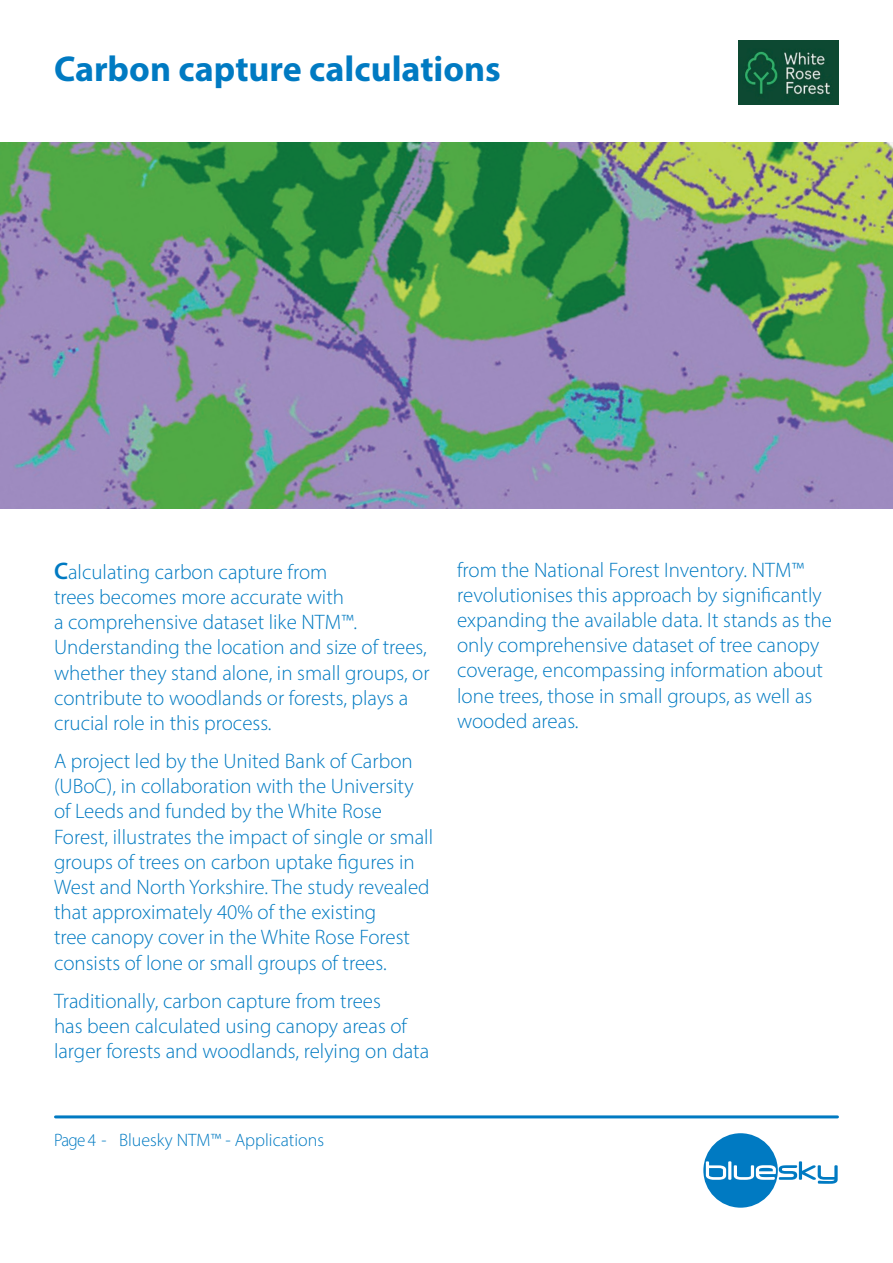
<style>
.page{position:relative;width:893px;height:1263px;background:#fff}
.page>*{position:absolute;margin:0;border:0;box-sizing:border-box;transform-origin:0 0}
.t1{font:700 36px "Myriad Pro";color:#007ac2}
.t2{font:300 21px/25.2px "Myriad Pro";color:#007ac2}
.t3{font:300 18px "Myriad Pro";color:#007ac2;scale:.95 1}
.s1{font-weight:600;font-size:24px}
</style>
<div class="page">
<hr style="left:56px;top:1115px;width:781px;height:3px;background:#007ac2">
<div style="left:703px;top:1133px;width:75px;height:75px;background:#007ac2;border-radius:50%"></div>
<svg style="left:706px;top:1161px;width:132px;height:23px"></svg>
<img style="left:0;top:143px;width:893px;height:366px">
<img style="left:738px;top:41px;width:101px;height:64px">
<h1 class="t1" style="left:54px;top:45px;width:448px">Carbon capture calculations</h1>
<p class="t2" style="left:54px;top:559px;width:377px"><span class="s1">C</span>alculating carbon capture from<br>trees becomes more accurate with<br>a comprehensive dataset like NTM™.<br>Understanding the location and size of trees, whether they stand alone, in small groups, or contribute to woodlands or forests, plays a crucial role in this process.</p>
<p class="t2" style="left:54px;top:748px;width:381px">A project led by the United Bank of Carbon (UBoC), in collaboration with the University of Leeds and funded by the White Rose Forest, illustrates the impact of single or small groups of trees on carbon uptake figures in West and North Yorkshire. The study revealed that approximately 40% of the existing<br>tree canopy cover in the White Rose Forest consists of lone or small groups of trees.</p>
<p class="t2" style="left:54px;top:988px;width:377px">Traditionally, carbon capture from trees<br>has been calculated using canopy areas of larger forests and woodlands, relying on data</p>
<p class="t2" style="left:457px;top:557px;width:376px">from the National Forest Inventory. NTM™ revolutionises this approach by significantly expanding the available data. It stands as the only comprehensive dataset of tree canopy coverage, encompassing information about lone trees, those in small groups, as well as wooded areas.</p>
<p class="t3" style="left:54px;top:1129px;width:286px">Page 4 - Bluesky NTM™ - Applications</p>
</div>
